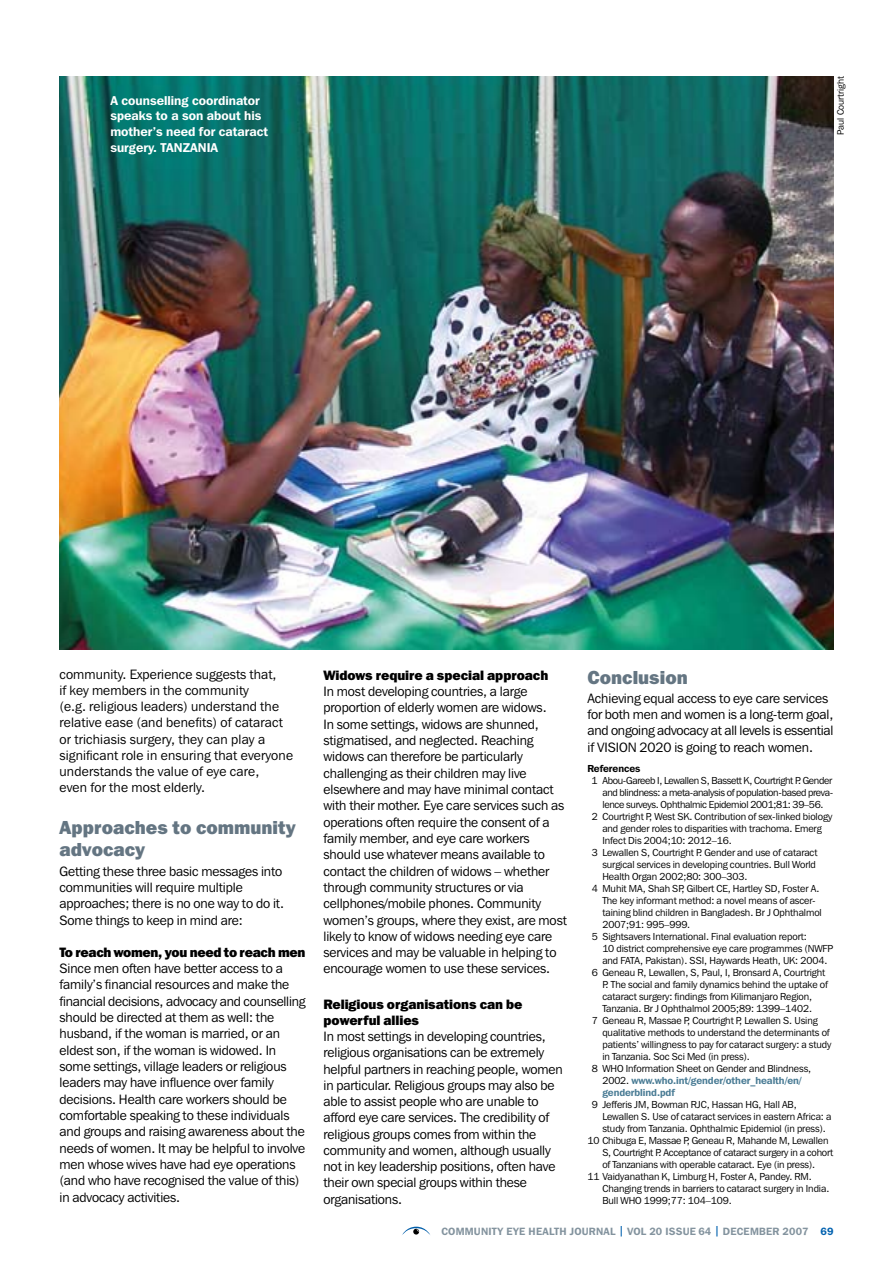
<style>
.page{position:relative;width:893px;height:1263px;background:#fff}
.page>*{position:absolute;margin:0;border:0;box-sizing:border-box;transform-origin:0 0}
.t1{font:800 18.75px/22.5px "Franklin Gothic IT Cby BT";color:#647582}
.t2{font:13.5px/16.4px "Franklin Gothic IT Cby BT";letter-spacing:-.005em;color:#000}
.t3{font:13.5px/16px "Franklin Gothic IT Cby BT";letter-spacing:.015em;color:#000}
.t4{font:800 13.5px/16px "Franklin Gothic IT Cby BT";letter-spacing:-.005em;color:#000}
.t5{font:800 13.5px "Franklin Gothic IT Cby BT";letter-spacing:-.025em;color:#000}
.t6{font:600 12.75px/15.8px "Franklin Gothic IT Cby BT";color:#fff}
.t7{font:600 10.5px "Franklin Gothic IT Cby BT";letter-spacing:.02em;color:#83939e}
.t8{font:10.2px "Franklin Gothic IT Cby BT";letter-spacing:-.005em;color:#000}
.t9{font:10.2px "Franklin Gothic IT Cby BT";letter-spacing:-.03em;color:#000}
.t10{font:600 10.2px "Franklin Gothic IT Cby BT";letter-spacing:-.005em;color:#4a7c95}
.t11{font:10.2px "Franklin Gothic IT Cby BT";letter-spacing:-.025em;color:#000}
.t12{font:600 10.2px "Franklin Gothic IT Cby BT";letter-spacing:-.005em;color:#000}
.t13{font:9.3px "Franklin Gothic IT Cby BT";color:#000}
.s1{font-weight:400;color:#000}
.s2{color:#0061af}
</style>
<div class="page">
<svg style="left:402px;top:1227px;width:28px;height:8px"></svg>
<img style="left:60px;top:77px;width:774px;height:573px">
<p class="t6" style="left:110px;top:92px;width:159px">A counselling coordinator speaks to a son about his mother’s need for cataract surgery. TAN ZANIA</p>
<p class="t13" style="left:835px;top:135px;width:60px;rotate:-90deg">Paul Courtright</p>
<p class="t3" style="left:60px;top:666px;width:235px">community. Experience suggests that,<br>if key members in the community<br>(e.g. religious leaders) understand the relative ease (and benefits) of cataract or trichiasis surgery, they can play a significant role in ensuring that everyone understands the value of eye care,<br>even for the most elderly.</p>
<h1 class="t1" style="left:60px;top:815px;width:238px">Approaches to community advocacy</h1>
<p class="t2" style="left:60px;top:862px;width:226px">Getting these three basic messages into communities will require multiple approaches; there is no one way to do it.<br>Some things to keep in mind are:</p>
<p class="t5" style="left:60px;top:943px;width:247px">To reach women, you need to reach men</p>
<p class="t2" style="left:60px;top:960px;width:247px">Since men often have better access to a family’s financial resources and make the financial decisions, advocacy and counselling should be directed at them as well: the husband, if the woman is married, or an eldest son, if the woman is widowed. In some settings, village leaders or religious leaders may have influence over family decisions. Health care workers should be comfortable speaking to these individuals and groups and raising awareness about the needs of women. It may be helpful to involve men whose wives have had eye operations (and who have recognised the value of this) in advocacy activities.</p>
<p class="t4" style="left:323px;top:666px;width:226px">Widows require a special approach</p>
<p class="t2" style="left:323px;top:683px;width:245px">In most developing countries, a large proportion of elderly women are widows.<br>In some settings, widows are shunned, stigmatised, and neglected. Reaching widows can therefore be particularly challenging as their children may live elsewhere and may have minimal contact with their mother. Eye care services such as operations often require the consent of a family member, and eye care workers should use whatever means available to contact the children of widows – whether through community structures or via cellphones/mobile phones. Community women’s groups, where they exist, are most likely to know of widows needing eye care services and may be valuable in helping to encourage women to use these services.</p>
<p class="t4" style="left:323px;top:995px;width:200px">Religious organisations can be powerful allies</p>
<p class="t2" style="left:323px;top:1028px;width:241px">In most settings in developing countries, religious organisations can be extremely helpful partners in reaching people, women in particular. Religious groups may also be able to assist people who are unable to afford eye care services. The credibility of religious groups comes from within the community and women, although usually not in key leadership positions, often have their own special groups within these organisations.</p>
<h1 class="t1" style="left:587px;top:665px;width:102px">Conclusion</h1>
<p class="t2" style="left:587px;top:690px;width:247px">Achieving equal access to eye care services for both men and women is a long-term goal, and ongoing advocacy at all levels is essential if VISION 2020 is going to reach women.</p>
<p class="t12" style="left:587px;top:762px;width:54px">References</p>
<p class="t9" style="left:591px;top:774px;width:242px">1 Abou-Gareeb I, Lewallen S, Bassett K, Courtright P. Gender</p>
<p class="t9" style="left:602px;top:786px;width:233px">and blindness: a meta-analysis of population-based preva-</p>
<p class="t11" style="left:602px;top:798px;width:223px">lence surveys. Ophthalmic Epidemiol 2001;81: 39–56.</p>
<p class="t8" style="left:592px;top:810px;width:242px">2 Courtright P, West SK. Contribution of sex-linked biology</p>
<p class="t8" style="left:602px;top:822px;width:221px">and gender roles to disparities with trachoma. Emerg</p>
<p class="t8" style="left:602px;top:834px;width:131px">Infect Dis 2004;10: 2012–16.</p>
<p class="t8" style="left:592px;top:846px;width:227px">3 Lewallen S, Courtright P. Gender and use of cataract</p>
<p class="t8" style="left:602px;top:858px;width:215px">surgical services in developing countries. Bull World</p>
<p class="t8" style="left:602px;top:870px;width:147px">Health Organ 2002;80: 300–303.</p>
<p class="t8" style="left:592px;top:882px;width:229px">4 Muhit MA, Shah SP, Gilbert CE, Hartley SD, Foster A.</p>
<p class="t8" style="left:602px;top:894px;width:215px">The key informant method: a novel means of ascer-</p>
<p class="t8" style="left:602px;top:906px;width:221px">taining blind children in Bangladesh. Br J Ophthalmol</p>
<p class="t8" style="left:602px;top:918px;width:89px">2007;91: 995–999.</p>
<p class="t8" style="left:592px;top:930px;width:216px">5 Sightsavers International. Final evaluation report:</p>
<p class="t8" style="left:602px;top:942px;width:232px">10 district comprehensive eye care programmes (NWFP</p>
<p class="t8" style="left:602px;top:954px;width:226px">and FATA, Pakistan). SSI, Haywards Heath, UK: 2004.</p>
<p class="t8" style="left:592px;top:966px;width:235px">6 Geneau R, Lewallen, S, Paul, I, Bronsard A, Courtright</p>
<p class="t8" style="left:602px;top:978px;width:227px">P. The social and family dynamics behind the uptake of</p>
<p class="t8" style="left:602px;top:990px;width:211px">cataract surgery: findings from Kilimanjaro Region,</p>
<p class="t8" style="left:602px;top:1002px;width:211px">Tanzania. Br J Ophthalmol 2005;89: 1399–1402.</p>
<p class="t8" style="left:592px;top:1014px;width:227px">7 Geneau R, Massae P, Courtright P, Lewallen S. Using</p>
<p class="t8" style="left:602px;top:1026px;width:229px">qualitative methods to understand the determinants of</p>
<p class="t8" style="left:602px;top:1038px;width:231px">patients’ willingness to pay for cataract surgery: a study</p>
<p class="t8" style="left:602px;top:1050px;width:149px">in Tanzania. Soc Sci Med (in press).</p>
<p class="t8" style="left:592px;top:1062px;width:221px">8 WHO Information Sheet on Gender and Blindness,</p>
<p class="t10" style="left:602px;top:1074px;width:201px"><span class="s1">2002.</span> www.who.int/gender/other_health/en/</p>
<p class="t10" style="left:602px;top:1086px;width:74px">genderblind.pdf</p>
<p class="t8" style="left:592px;top:1098px;width:206px">9 Jefferis JM, Bowman RJC, Hassan HG, Hall AB,</p>
<p class="t8" style="left:602px;top:1110px;width:230px">Lewallen S. Use of cataract services in eastern Africa: a</p>
<p class="t8" style="left:602px;top:1122px;width:225px">study from Tanzania. Ophthalmic Epidemiol (in press).</p>
<p class="t8" style="left:587px;top:1134px;width:242px">10 Chibuga E, Massae P, Geneau R, Mahande M, Lewallen</p>
<p class="t8" style="left:602px;top:1146px;width:232px">S, Courtright P. Acceptance of cataract surgery in a cohort</p>
<p class="t8" style="left:602px;top:1158px;width:214px">of Tanzanians with operable cataract. Eye (in press).</p>
<p class="t8" style="left:587px;top:1170px;width:226px">11 Vaidyanathan K, Limburg H, Foster A, Pandey. RM.</p>
<p class="t8" style="left:602px;top:1182px;width:229px">Changing trends in barriers to cataract surgery in India.</p>
<p class="t8" style="left:602px;top:1194px;width:131px">Bull WHO 1999;77: 104–109.</p>
<p class="t7" style="left:441px;top:1225px;width:394px">Community Eye Health Journal <span class="s2">|</span> Vol 20 ISSUE 64 <span class="s2">|</span> DECEMBER 2007 <span class="s2">69</span></p>
</div>
